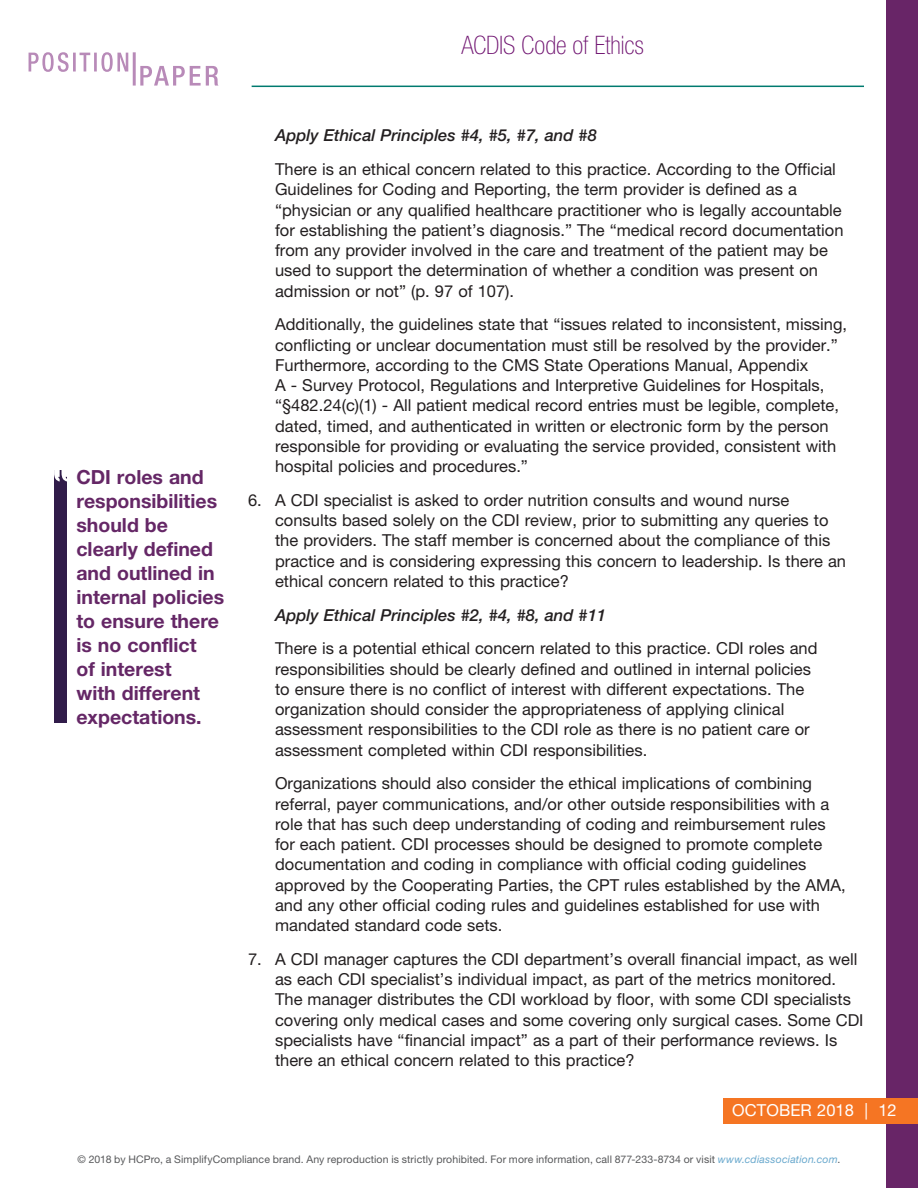
<style>
.page{position:relative;width:918px;height:1188px;background:#fff}
.page>*{position:absolute;margin:0;border:0;box-sizing:border-box;transform-origin:0 0}
.Head_2{font:100 condensed 25.5px "Helvetica Neue LT Std";letter-spacing:-.005em;color:#701471}
.body{font:700 19.5px/24px "Helvetica Neue LT Std";color:#652766}
.body-2{font:16.5px/20.2px "Helvetica Neue LT Std";color:#231f20}
.body-3{font:italic 500 16.5px "Helvetica Neue LT Std";color:#231f20}
.body-4{font:16.5px "Helvetica Neue LT Std";letter-spacing:.005em;color:#fff}
.Editors_Note{font:10.5px "Helvetica Neue LT Std";letter-spacing:.01em;color:#57585a}
.s1{font-style:italic;color:#68a8cd}
</style>
<div class="page">
<div style="left:887px;top:0;width:31px;height:1188px;background:#682567"></div>
<div style="left:724px;top:1098px;width:194px;height:25px;background:#f57523"></div>
<hr style="left:252px;top:86px;width:612px;height:1px;background:#007a6f">
<svg style="left:140px;top:66px;width:79px;height:20px"></svg>
<svg style="left:29px;top:52px;width:99px;height:20px"></svg>
<hr style="left:133px;top:52px;width:3px;height:34px;background:#b88ab8">
<div style="left:54px;top:470px;width:13px;height:253px;background:#311c4a"></div>
<svg style="left:54px;top:470px;width:13px;height:12px"></svg>
<p class="Head_2" style="left:461px;top:31px;width:184px">ACDIS Code of Ethics</p>
<p class="body" style="left:76px;top:464px;width:149px">CDI roles and responsibilities should be clearly defined and outlined in internal policies to ensure there is no conflict<br>of interest<br>with different expectations.</p>
<p class="body-3" style="left:275px;top:126px;width:323px">Apply Ethical Principles #4, #5, #7, and #8</p>
<p class="body-2" style="left:275px;top:159px;width:570px">There is an ethical concern related to this practice. According to the Official Guidelines for Coding and Reporting, the term provider is defined as a “physician or any qualified healthcare practitioner who is legally accountable for establishing the patient’s diagnosis.” The “medical record documentation from any provider involved in the care and treatment of the patient may be used to support the determination of whether a condition was present on admission or not” (p. 97 of 107).</p>
<p class="body-2" style="left:275px;top:314px;width:574px">Additionally, the guidelines state that “issues related to inconsistent, missing, conflicting or unclear documentation must still be resolved by the provider.” Furthermore, according to the CMS State Operations Manual, Appendix<br>A - Survey Protocol, Regulations and Interpretive Guidelines for Hospitals, “§482.24(c)(1) - All patient medical record entries must be legible, complete, dated, timed, and authenticated in written or electronic form by the person responsible for providing or evaluating the service provided, consistent with hospital policies and procedures.”</p>
<p class="body-2" style="left:275px;top:490px;width:573px;text-indent:-27px">6. A CDI specialist is asked to order nutrition consults and wound nurse consults based solely on the CDI review, prior to submitting any queries to the providers. The staff member is concerned about the compliance of this practice and is considering expressing this concern to leadership. Is there an ethical concern related to this practice?</p>
<p class="body-3" style="left:275px;top:605px;width:332px">Apply Ethical Principles #2, #4, #8, and #11</p>
<p class="body-2" style="left:275px;top:638px;width:544px">There is a potential ethical concern related to this practice. CDI roles and responsibilities should be clearly defined and outlined in internal policies to ensure there is no conflict of interest with different expectations. The organization should consider the appropriateness of applying clinical assessment responsibilities to the CDI role as there is no patient care or assessment completed within CDI responsibilities.</p>
<p class="body-2" style="left:275px;top:773px;width:572px">Organizations should also consider the ethical implications of combining referral, payer communications, and/or other outside responsibilities with a role that has such deep understanding of coding and reimbursement rules for each patient. CDI processes should be designed to promote complete documentation and coding in compliance with official coding guidelines approved by the Cooperating Parties, the CPT rules established by the AMA, and any other official coding rules and guidelines established for use with mandated standard code sets.</p>
<p class="body-2" style="left:275px;top:949px;width:590px;text-indent:-27px">7. A CDI manager captures the CDI department’s overall financial impact, as well as each CDI specialist’s individual impact, as part of the metrics monitored.<br>The manager distributes the CDI workload by floor, with some CDI specialists covering only medical cases and some covering only surgical cases. Some CDI specialists have “financial impact” as a part of their performance reviews. Is there an ethical concern related to this practice?</p>
<p class="body-4" style="left:732px;top:1100px;width:166px">OCTOBER 2018 | 12</p>
<p class="Editors_Note" style="left:78px;top:1153px;width:764px">© 2018 by HCPro, a SimplifyCompliance brand. Any reproduction is strictly prohibited. For more information, call 877-233-8734 or visit <span class="s1">www.cdiassociation.com</span>.</p>
</div>
